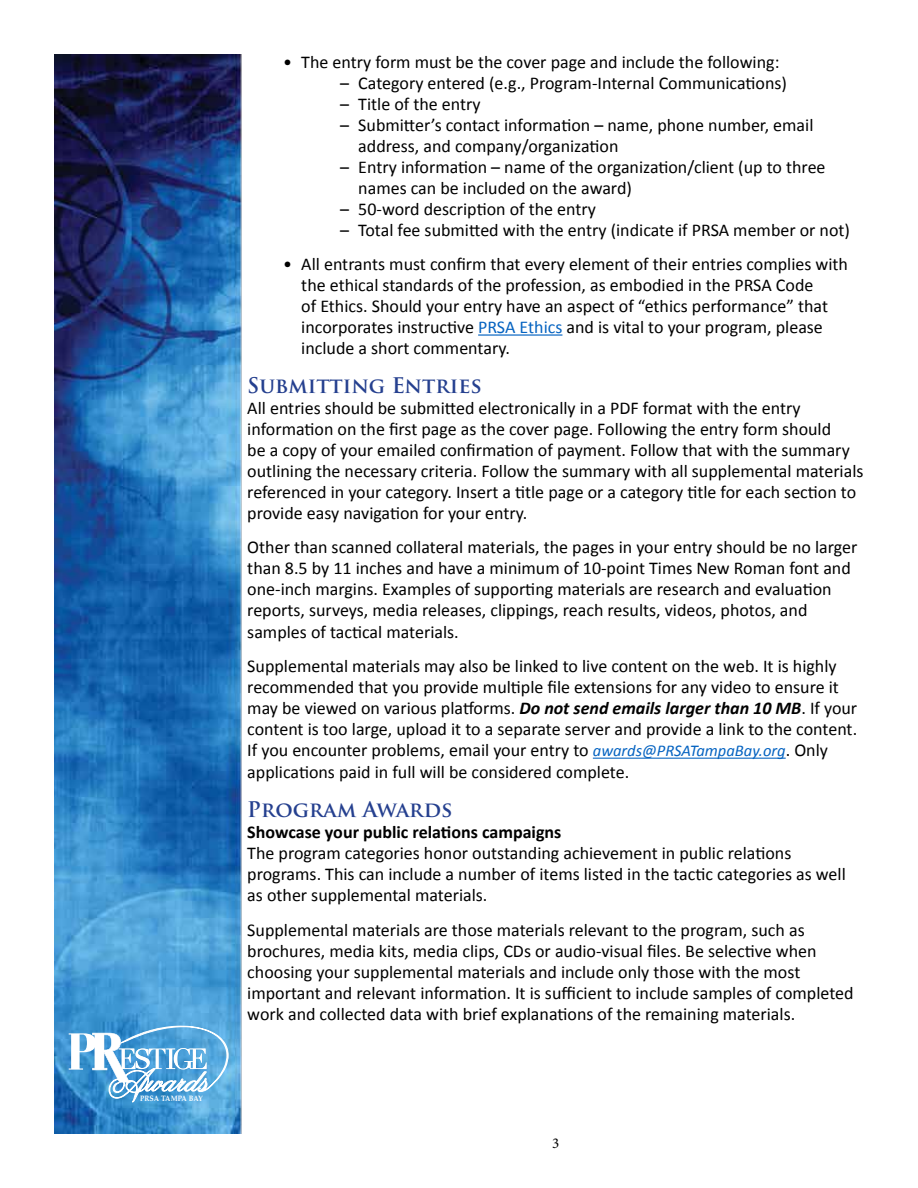
<style>
.page{position:relative;width:918px;height:1188px;background:#fff}
.page>*{position:absolute;margin:0;border:0;box-sizing:border-box;transform-origin:0 0}
.t1{font:700 21px "Trajan Pro";color:#25408f}
.t2{font:18px/21px "Calibri";color:#000}
.t3{font:700 18px "Calibri";color:#000}
.t4{font:15px "Minion Pro";color:#000}
.t5{font:700 7.8px "Palatino";letter-spacing:.01em;color:#fff;scale:.9 1}
.s1{color:#0563c1}
.s2{font-weight:700;font-style:italic}
.s3{font-style:italic;font-size:16.5px;color:#0563c1}
</style>
<div class="page">
<img style="left:54px;top:54px;width:188px;height:1080px">
<svg style="left:69px;top:1023px;width:159px;height:80px"></svg>
<hr style="left:478px;top:334px;width:84px;height:2px;background:#0563c1">
<hr style="left:593px;top:758px;width:193px;height:1px;background:#0563c1">
<p class="t5" style="left:140px;top:1091px;width:71px">PRSA TAMPA BAY</p>
<p class="t2" style="left:283px;top:50px;width:498px">• The entry form must be the cover page and include the following:</p>
<p class="t2" style="left:340px;top:71px;width:448px">– Category entered (e.g., Program-Internal Communications)</p>
<p class="t2" style="left:340px;top:92px;width:142px">– Title of the entry</p>
<p class="t2" style="left:358px;top:113px;width:457px;text-indent:-18px">– Submitter’s contact information – name, phone number, email address, and company/organization</p>
<p class="t2" style="left:358px;top:155px;width:469px;text-indent:-18px">– Entry information – name of the organization/client (up to three names can be included on the award)</p>
<p class="t2" style="left:340px;top:197px;width:257px">– 50-word description of the entry</p>
<p class="t2" style="left:340px;top:218px;width:511px">– Total fee submitted with the entry (indicate if PRSA member or not)</p>
<p class="t2" style="left:301px;top:253px;width:548px;text-indent:-18px">• All entrants must confirm that every element of their entries complies with the ethical standards of the profession, as embodied in the PRSA Code<br>of Ethics. Should your entry have an aspect of “ethics performance” that incorporates instructive <span class="s1">PRSA Ethics</span> and is vital to your program, please include a short commentary.</p>
<p class="t1" style="left:247px;top:372px;width:236px">Submitting Entries</p>
<p class="t2" style="left:247px;top:396px;width:618px">All entries should be submitted electronically in a PDF format with the entry information on the first page as the cover page. Following the entry form should<br>be a copy of your emailed confirmation of payment. Follow that with the summary outlining the necessary criteria. Follow the summary with all supplemental materials referenced in your category. Insert a title page or a category title for each section to provide easy navigation for your entry.</p>
<p class="t2" style="left:247px;top:536px;width:612px">Other than scanned collateral materials, the pages in your entry should be no larger than 8.5 by 11 inches and have a minimum of 10-point Times New Roman font and one-inch margins. Examples of supporting materials are research and evaluation reports, surveys, media releases, clippings, reach results, videos, photos, and samples of tactical materials.</p>
<p class="t2" style="left:247px;top:655px;width:611px">Supplemental materials may also be linked to live content on the web. It is highly recommended that you provide multiple file extensions for any video to ensure it may be viewed on various platforms. <span class="s2">Do not send emails larger than 10 MB</span>. If your content is too large, upload it to a separate server and provide a link to the content.<br>If you encounter problems, email your entry to <span class="s3">awards@PRSATampaBay.org</span>. Only applications paid in full will be considered complete.</p>
<p class="t1" style="left:247px;top:796px;width:207px">Program Awards</p>
<p class="t3" style="left:247px;top:821px;width:316px">Showcase your public relations campaigns</p>
<p class="t2" style="left:247px;top:842px;width:600px">The program categories honor outstanding achievement in public relations programs. This can include a number of items listed in the tactic categories as well as other supplemental materials.</p>
<p class="t2" style="left:247px;top:918px;width:608px">Supplemental materials are those materials relevant to the program, such as brochures, media kits, media clips, CDs or audio-visual files. Be selective when choosing your supplemental materials and include only those with the most important and relevant information. It is sufficient to include samples of completed work and collected data with brief explanations of the remaining materials.</p>
<p class="t4" style="left:552px;top:1133px;width:9px">3</p>
</div>
